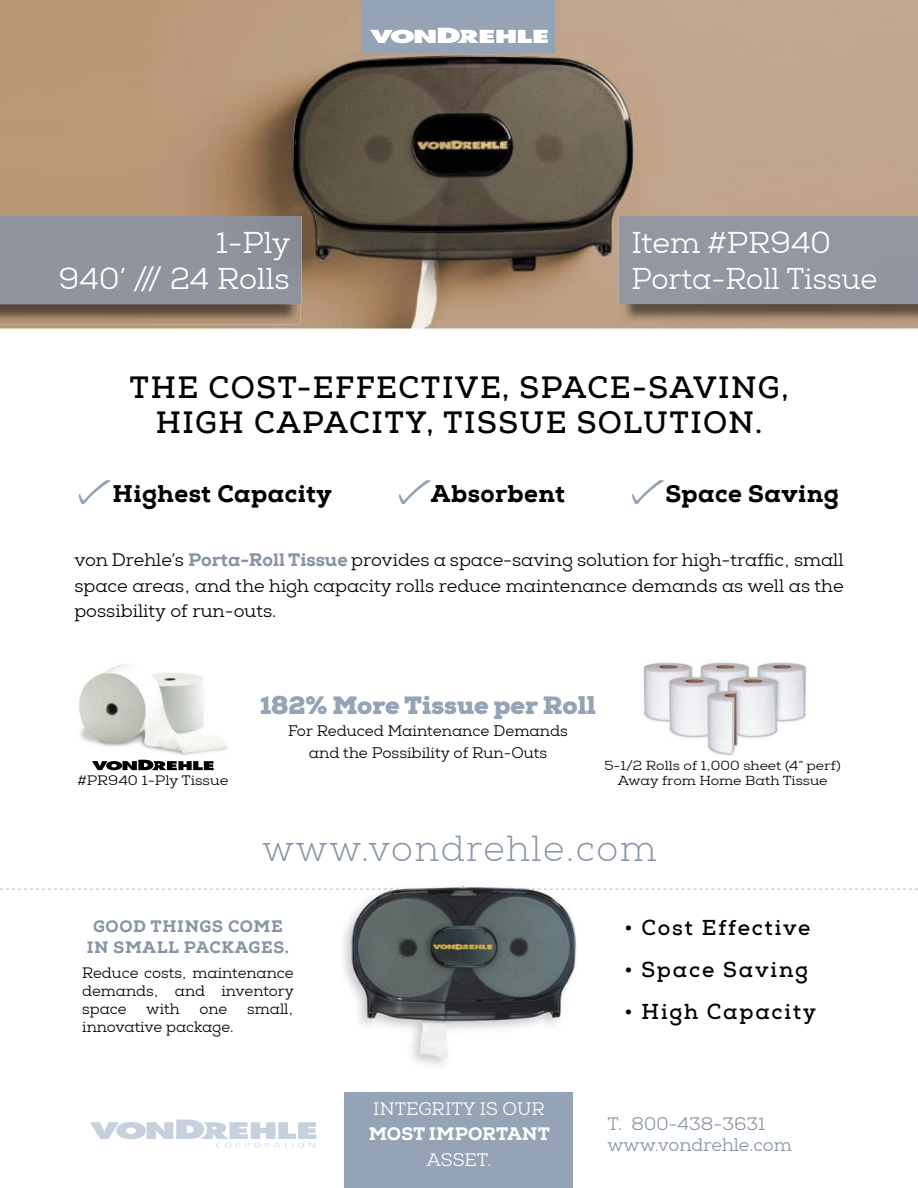
<style>
.page{position:relative;width:918px;height:1188px;background:#fff}
.page>*{position:absolute;margin:0;border:0;box-sizing:border-box;transform-origin:0 0}
.t1{font:300 36px "Nexa Slab";letter-spacing:.05em;color:#8894a5}
.t2{font:700 30px/34.5px "Nexa Slab";letter-spacing:.05em;color:#000;text-align:center}
.t3{font:30px/36px "Nexa Slab";color:#fff}
.t4{font:900 24.9px "Nexa Slab";color:#94a3b5}
.t5{font:800 24px "Nexa Slab";letter-spacing:.02em;color:#000}
.t6{font:700 21px "Nexa Slab";letter-spacing:.09em;color:#000}
.t7{font:18px/25.5px "Nexa Slab";color:#000;text-align:justify}
.t8{font:18px/21px "Nexa Slab";color:#8894a5}
.t9{font:18px "Nexa Slab";color:#fff}
.t10{font:800 18px "Nexa Slab";color:#fff}
.t11{font:800 16.5px/21px "Nexa Slab";letter-spacing:.04em;color:#8894a5;text-align:center}
.t12{font:15.3px/22.2px "Nexa Slab";color:#000;text-align:center}
.t13{font:15px/18px "Nexa Slab";color:#000;text-align:justify}
.t14{font:13.65px "Nexa Slab";color:#000;scale:1.08 1}
.t15{font:13.05px "Nexa Slab";color:#000;scale:1.08 1}
.s1{font-weight:800;color:#8894a5}
</style>
<div class="page">
<svg style="left:78px;top:480px;width:33px;height:24px"></svg>
<svg style="left:399px;top:480px;width:33px;height:24px"></svg>
<svg style="left:632px;top:480px;width:33px;height:24px"></svg>
<img style="left:643px;top:662px;width:163px;height:94px">
<svg style="left:92px;top:760px;width:122px;height:10px"></svg>
<img style="left:79px;top:664px;width:149px;height:91px">
<img style="left:0;top:0;width:918px;height:328px">
<div style="left:363px;top:0;width:192px;height:54px;background:#94a3b5"></div>
<svg style="left:370px;top:28px;width:178px;height:15px"></svg>
<div style="left:344px;top:1093px;width:229px;height:95px;background:#94a3b5"></div>
<img style="left:342px;top:886px;width:235px;height:179px">
<svg style="left:0;top:889px;width:399px;height:1px"></svg>
<svg style="left:520px;top:889px;width:398px;height:1px"></svg>
<svg style="left:90px;top:1120px;width:226px;height:28px"></svg>
<img style="left:619px;top:216px;width:299px;height:109px">
<img style="left:0;top:304px;width:301px;height:21px">
<div style="left:0;top:216px;width:302px;height:88px;background:#91939f"></div>
<h2 class="t3" style="left:59px;top:225px;width:233px;text-align:right">1-Ply<br>940’ /// 24 Rolls</h2>
<h2 class="t3" style="left:632px;top:225px;width:247px">Item #PR940<br>Porta-Roll Tissue</h2>
<h2 class="t2" style="left:130px;top:371px;width:660px">THE COST-EFFECTIVE, SPACE-SAVING,<br>HIGH CAPACITY, TISSUE SOLUTION.</h2>
<h3 class="t5" style="left:113px;top:479px;width:221px">Highest Capacity</h3>
<h3 class="t5" style="left:431px;top:479px;width:136px">Absorbent</h3>
<h3 class="t5" style="left:665px;top:479px;width:175px">Space Saving</h3>
<p class="t7" style="left:74px;top:548px;width:771px">von Drehle’s <span class="s1">Porta-Roll Tissue</span> provides a space-saving solution for high-traffic, small space areas, and the high capacity rolls reduce maintenance demands as well as the possibility of run-outs.</p>
<h3 class="t4" style="left:260px;top:690px;width:337px">182% More Tissue per Roll</h3>
<p class="t12" style="left:288px;top:720px;width:281px">For Reduced Maintenance Demands and the Possibility of Run-Outs</p>
<p class="t15" style="left:604px;top:758px;width:221px">5-1/2 Rolls of 1,000 sheet (4” perf)</p>
<p class="t14" style="left:77px;top:772px;width:141px">#PR940 1-Ply Tissue</p>
<p class="t15" style="left:618px;top:773px;width:196px">Away from Home Bath Tissue</p>
<h1 class="t1" style="left:262px;top:827px;width:396px">www.vondrehle.com</h1>
<p class="t11" style="left:87px;top:916px;width:204px">GOOD THINGS COME<br>IN SMALL PACKAGES.</p>
<p class="t13" style="left:82px;top:964px;width:213px">Reduce costs, maintenance demands, and inventory space</p>
<p class="t13" style="left:146px;top:1000px;width:35px">with</p>
<p class="t13" style="left:199px;top:1000px;width:29px">one</p>
<p class="t13" style="left:247px;top:1000px;width:48px">small,</p>
<p class="t13" style="left:82px;top:1018px;width:153px">innovative package.</p>
<p class="t9" style="left:373px;top:1098px;width:173px">INTEGRITY IS OUR</p>
<p class="t10" style="left:369px;top:1123px;width:183px">MOST IMPORTANT</p>
<p class="t9" style="left:427px;top:1149px;width:66px">ASSET.</p>
<p class="t6" style="left:624px;top:915px;width:187px">• Cost Effective</p>
<p class="t6" style="left:624px;top:957px;width:185px">• Space Saving</p>
<p class="t6" style="left:624px;top:999px;width:193px">• High Capacity</p>
<p class="t8" style="left:608px;top:1113px;width:186px">T. 800-438-3631 www.vondrehle.com</p>
</div>
